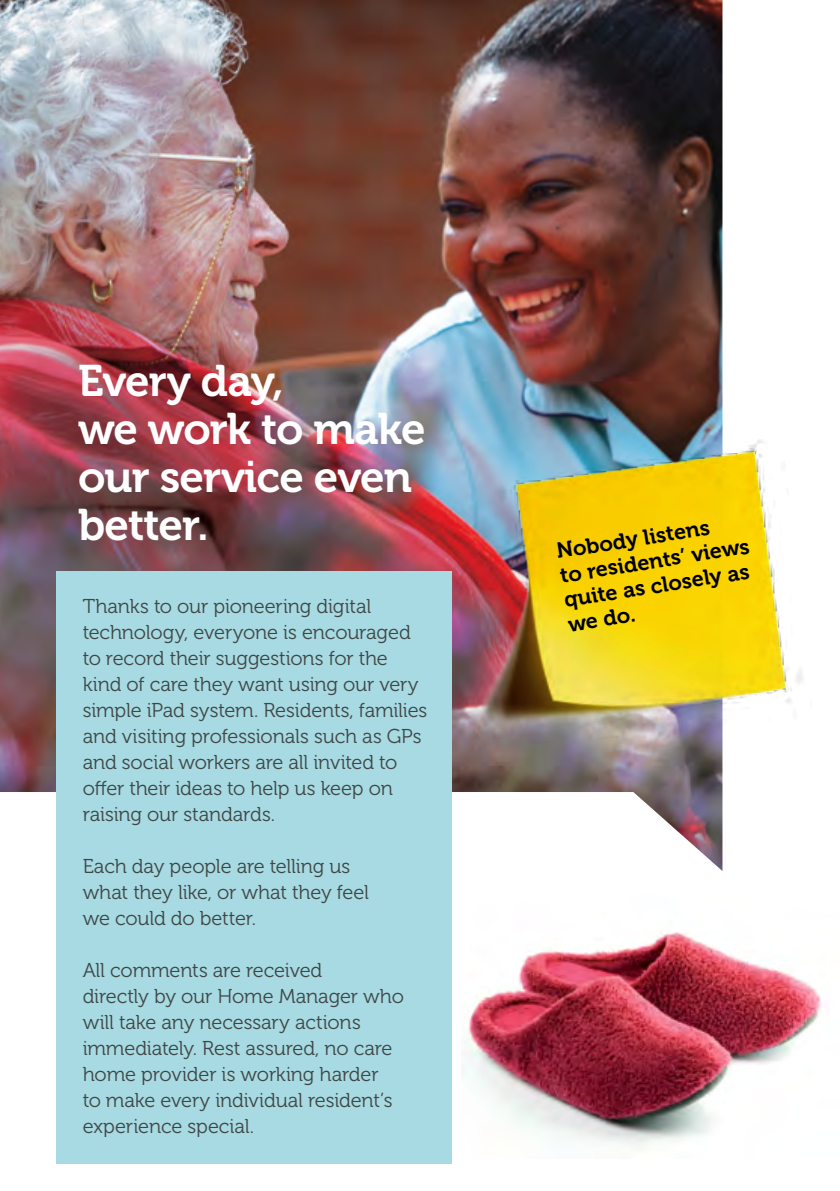
<style>
.page{position:relative;width:840px;height:1191px;background:#fff}
.page>*{position:absolute;margin:0;border:0;box-sizing:border-box;transform-origin:0 0}
.t1{font:44px/48px "Museo 700";letter-spacing:-.02em;color:#fff}
.t2{font:21.6px/24.8px "Museo 700";color:#000}
.t3{font:20px/26px "Museo 300";letter-spacing:-.01em;color:#3f4644}
</style>
<div class="page">
<img style="left:0;top:0;width:722px;height:871px">
<img style="left:466px;top:435px;width:337px;height:317px">
<div style="left:57px;top:571px;width:395px;height:592px;background:#a7dae3"></div>
<img style="left:461px;top:932px;width:361px;height:217px">
<h1 class="t1" style="left:78px;top:357px;width:349px">Every day,<br>we work to make our service even better.</h1>
<p class="t3" style="left:83px;top:594px;width:346px">Thanks to our pioneering digital technology, everyone is encouraged to record their suggestions for the kind of care they want using our very simple iPad system. Residents, families and visiting professionals such as GPs and social workers are all invited to offer their ideas to help us keep on raising our standards.</p>
<p class="t3" style="left:83px;top:854px;width:287px">Each day people are telling us what they like, or what they feel we could do better.</p>
<p class="t3" style="left:83px;top:958px;width:322px">All comments are received<br>directly by our Home Manager who will take any necessary actions immediately. Rest assured, no care home provider is working harder<br>to make every individual resident’s experience special.</p>
<p class="t2" style="left:554px;top:539px;width:193px;rotate:-9deg">Nobody listens<br>to residents’ views quite as closely as we do.</p>
</div>
